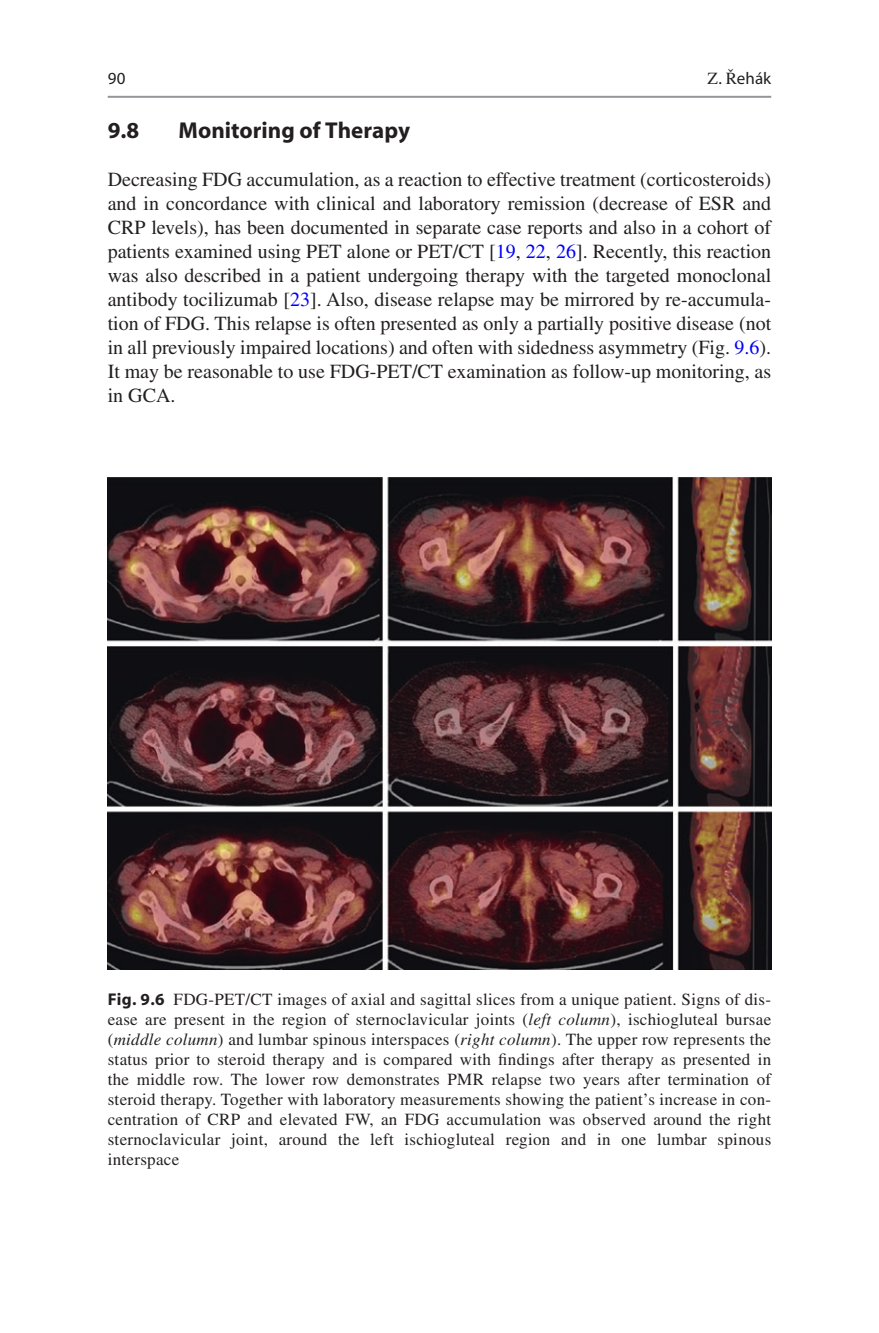
<style>
.page{position:relative;width:879px;height:1333px;background:#fff}
.page>*{position:absolute;margin:0;border:0;box-sizing:border-box;transform-origin:0 0}
.t1{font:700 23px "Vssrsg Myriad";color:#231f20}
.t2{font:20px/24px "Kxyypx Times";color:#231f20;text-align:justify}
.t3{font:17px/20px "Kxyypx Times";letter-spacing:.015em;color:#231f20;text-align:justify}
.t4{font:17px "Kntkcw Myriad";color:#231f20}
.t5{font:17px "Qvrhhr Myriad";color:#231f20}
.s1{font-family:"Hvjjnv STIX General"}
.s2{color:#0000fa}
.s3{font-family:"Vssrsg Myriad";font-weight:700}
.s4{font-family:"Cpgwll Times";font-style:italic}
</style>
<div class="page">
<img style="left:108px;top:477px;width:663px;height:492px">
<hr style="left:108px;top:96px;width:663px;height:2px;background:#939598">
<p class="t4" style="left:707px;top:70px;width:65px"><span class="s1">Z</span>. <span class="s1">Ř</span>ehák</p>
<p class="t5" style="left:108px;top:70px;width:19px">90</p>
<p class="t1" style="left:108px;top:118px;width:33px">9.8</p>
<p class="t1" style="left:179px;top:118px;width:233px">Monitoring of Therapy</p>
<p class="t2" style="left:108px;top:167px;width:665px">Decreasing FDG accumulation, as a reaction to effective treatment (corticosteroids) and in concordance with clinical and laboratory remission (decrease of ESR and CRP levels), has been documented in separate case reports and also in a cohort of patients examined using PET alone or PET/CT [<span class="s2">19</span>, <span class="s2">22</span>, <span class="s2">26</span>]. Recently, this reaction was also described in a patient undergoing therapy with the targeted monoclonal antibody tocilizumab [<span class="s2">23</span>]. Also, disease relapse may be mirrored by re-accumula&shy;tion of FDG. This relapse is often presented as only a partially positive disease (not in all previously impaired locations) and often with sidedness asymmetry (Fig. <span class="s2">9.6</span>).<br>It may be reasonable to use FDG-PET/CT examination as follow-up monitoring, as in GCA.</p>
<p class="t3" style="left:108px;top:989px;width:665px"><span class="s3">Fig. 9.6</span> FDG-PET/CT images of axial and sagittal slices from a unique patient. Signs of dis&shy;ease are present in the region of sternoclavicular joints (<span class="s4">left column</span>), ischiogluteal bursae (<span class="s4">middle column</span>) and lumbar spinous interspaces (<span class="s4">right column</span>). The upper row represents the status prior to steroid therapy and is compared with findings after therapy as presented in the middle row. The lower row demonstrates PMR relapse two years after termination of steroid therapy. Together with laboratory measurements showing the patient’s increase in con&shy;centration of CRP and elevated FW, an FDG accumulation was observed around the right sternoclavicular joint, around the left ischiogluteal region and in one lumbar spinous interspace</p>
</div>
